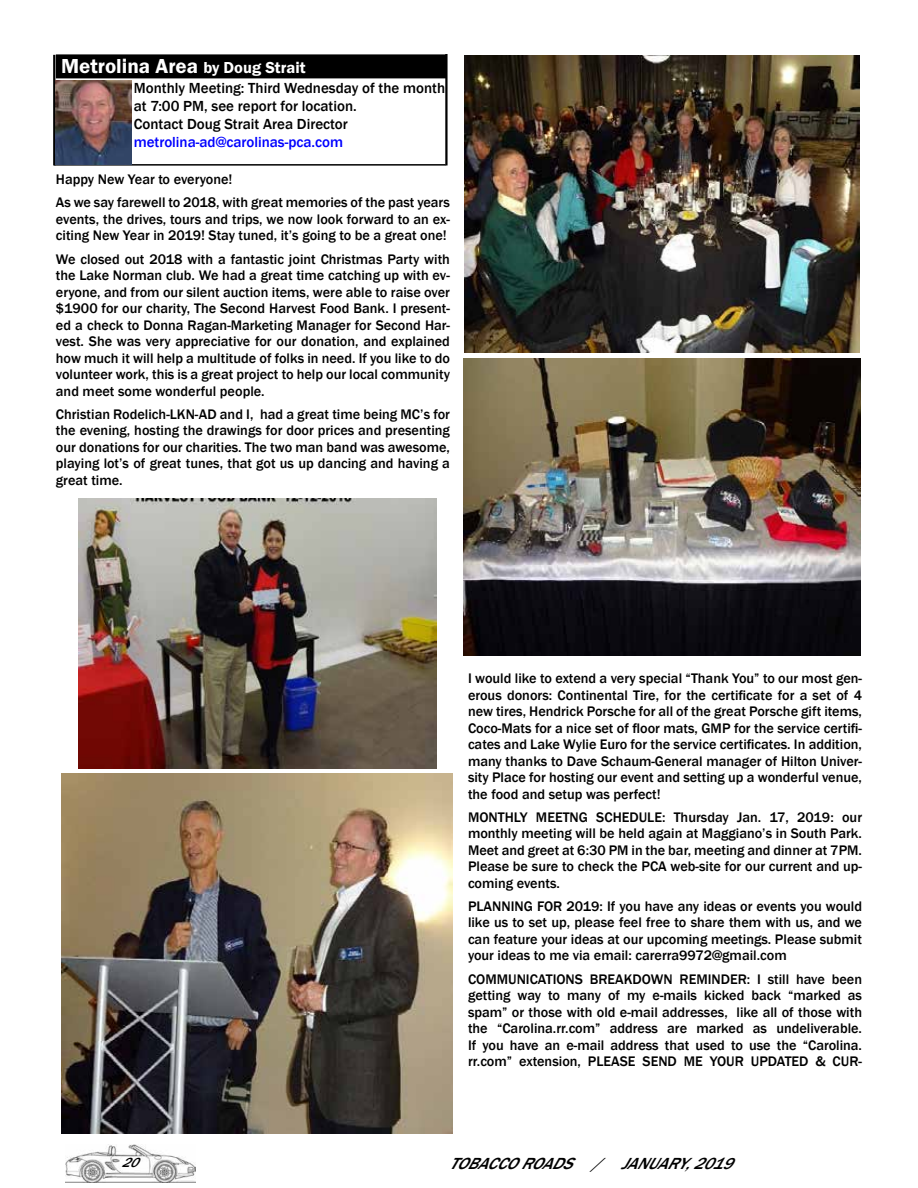
<style>
.page{position:relative;width:918px;height:1188px;background:#fff}
.page>*{position:absolute;margin:0;border:0;box-sizing:border-box;transform-origin:0 0}
.t1{font:21px "Franklin Gothic URW Dem";color:#fff}
.t2{font:italic 500 16.5px "Franklin Gothic";color:#000}
.t3{font:500 15px/18px "Franklin Gothic";color:#000}
.t4{font:500 15px "Franklin Gothic";color:#00f}
.t5{font:500 14.25px/16.5px "Franklin Gothic";color:#000;text-align:justify}
.t6{font:italic 500 13.5px "Franklin Gothic";color:#000}
.s1{font-size:16.5px}
</style>
<div class="page">
<img style="left:65px;top:1144px;width:130px;height:39px">
<hr style="left:54px;top:164px;width:392px;height:2px;background:#000">
<hr style="left:53px;top:55px;width:2px;height:110px;background:#000">
<div style="left:56px;top:59px;width:390px;height:22px;background:linear-gradient(to right,#fff,#fff)"></div>
<div style="left:56px;top:54px;width:390px;height:24px;background:#000"></div>
<hr style="left:445px;top:54px;width:3px;height:111px;background:#000">
<img style="left:62px;top:773px;width:390px;height:360px">
<img style="left:79px;top:499px;width:357px;height:270px">
<img style="left:464px;top:56px;width:396px;height:297px">
<img style="left:56px;top:81px;width:76px;height:83px">
<img style="left:464px;top:359px;width:396px;height:297px">
<h1 class="t1" style="left:61px;top:53px;width:246px">Metrolina Area <span class="s1">by Doug Strait</span></h1>
<p class="t3" style="left:134px;top:79px;width:313px">Monthly Meeting: Third Wednesday of the month at 7:00 PM, see report for location.<br>Contact Doug Strait Area Director</p>
<p class="t4" style="left:134px;top:132px;width:211px">metrolina-ad@carolinas-pca.com</p>
<p class="t5" style="left:56px;top:168px;width:396px;line-height:23.2px">Happy New Year to everyone!<br>As we say farewell to 2018, with great memories of the past years</p>
<p class="t5" style="left:56px;top:211px;width:396px">events, the drives, tours and trips, we now look forward to an ex&shy;citing New Year in 2019! Stay tuned, it’s going to be a great one!</p>
<p class="t5" style="left:56px;top:251px;width:396px">We closed out 2018 with a fantastic joint Christmas Party with the Lake Norman club. We had a great time catching up with ev&shy;eryone, and from our silent auction items, were able to raise over $1900 for our charity, The Second Harvest Food Bank. I present&shy;ed a check to Donna Ragan-Marketing Manager for Second Har&shy;vest. She was very appreciative for our donation, and explained how much it will help a multitude of folks in need. If you like to do volunteer work, this is a great project to help our local community and meet some wonderful people.</p>
<p class="t5" style="left:56px;top:406px;width:396px">Christian Rodelich-LKN-AD and I, had a great time being MC’s for the evening, hosting the drawings for door prices and presenting our donations for our charities. The two man band was awesome, playing lot’s of great tunes, that got us up dancing and having a great time.</p>
<p class="t5" style="left:468px;top:670px;width:396px">I would like to extend a very special “Thank You” to our most gen&shy;erous donors: Continental Tire, for the certificate for a set of 4 new tires, Hendrick Porsche for all of the great Porsche gift items, Coco-Mats for a nice set of floor mats, GMP for the service certifi&shy;cates and Lake Wylie Euro for the service certificates. In addition, many thanks to Dave Schaum-General manager of Hilton Univer&shy;sity Place for hosting our event and setting up a wonderful venue, the food and setup was perfect!</p>
<p class="t5" style="left:468px;top:809px;width:396px">MONTHLY MEETNG SCHEDULE: Thursday Jan. 17, 2019: our monthly meeting will be held again at Maggiano’s in South Park.<br>Meet and greet at 6:30 PM in the bar, meeting and dinner at 7PM.<br>Please be sure to check the PCA web-site for our current and up&shy;coming events.</p>
<p class="t5" style="left:468px;top:898px;width:396px">PLANNING FOR 2019: If you have any ideas or events you would like us to set up, please feel free to share them with us, and we can feature your ideas at our upcoming meetings. Please submit your ideas to me via email: carerra9972@gmail.com</p>
<p class="t5" style="left:468px;top:971px;width:396px">COMMUNICATIONS BREAKDOWN REMINDER: I still have been getting way to many of my e-mails kicked back “marked as spam” or those with old e-mail addresses, like all of those with the “Carolina.rr.com” address are marked as undeliverable.<br>If you have an e-mail address that used to use the “Carolina. rr.com” extension, PLEASE SEND ME YOUR UPDATED &amp; CUR-</p>
<p class="t6" style="left:122px;top:1154px;width:27px">20</p>
<p class="t2" style="left:449px;top:1153px;width:296px">TOBACCOROADS / JANUARY,2019</p>
</div>
